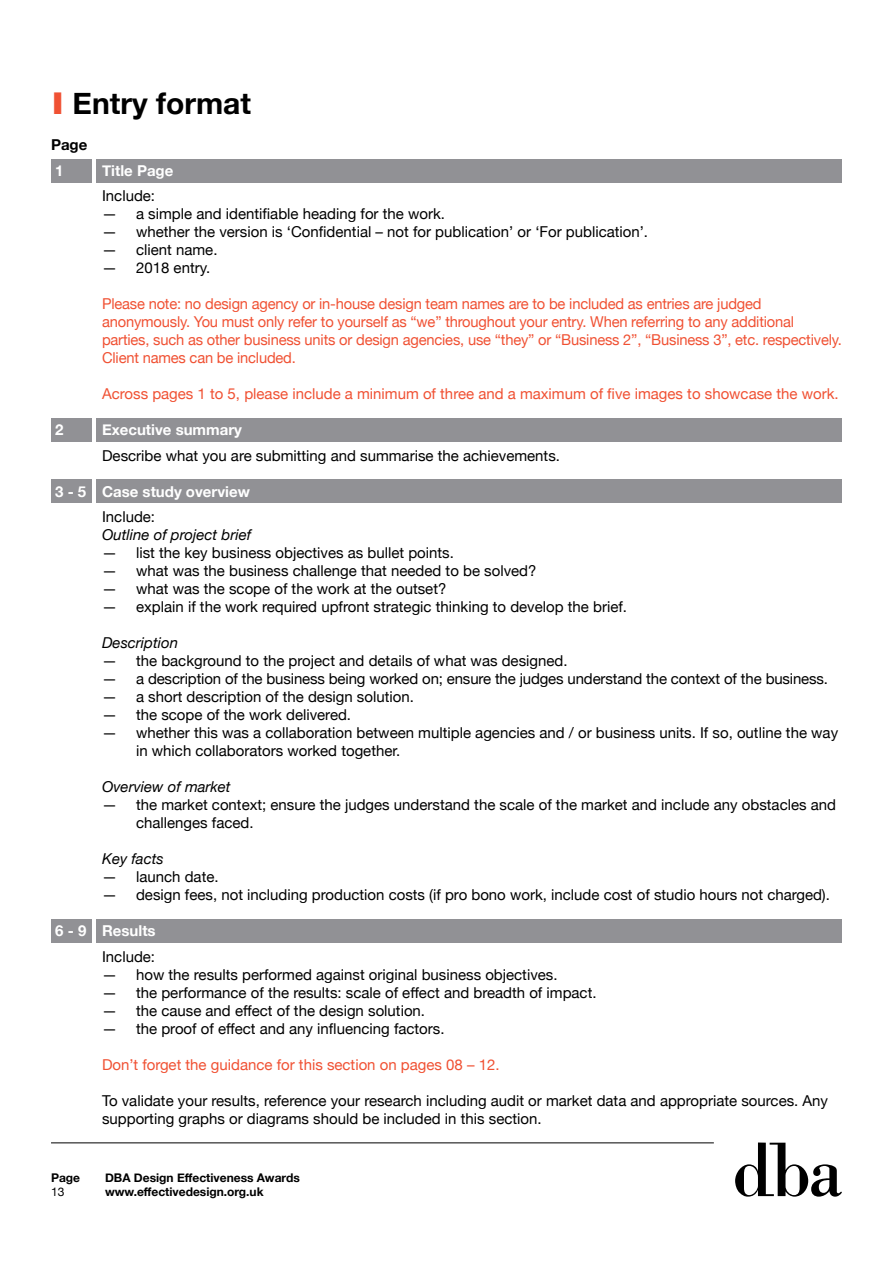
<style>
.page{position:relative;width:893px;height:1263px;background:#fff}
.page>*{position:absolute;margin:0;border:0;box-sizing:border-box;transform-origin:0 0}
.t1{font:700 30px "Helvetica Neue";color:#000}
.t2{font:15px/18px "Helvetica Neue";color:#000}
.t3{font:15px/18px "Helvetica Neue";letter-spacing:-.01em;color:#f05133}
.t4{font:700 15px "Helvetica Neue";color:#fff}
.t5{font:italic 15px "Helvetica Neue";color:#000}
.t6{font:700 15px "Helvetica Neue";color:#000}
.t7{font:700 12px "Helvetica Neue";color:#000}
.t8{font:12px "Helvetica Neue";color:#000}
.s1{color:#f05133}
</style>
<div class="page">
<hr style="left:51px;top:1142px;width:663px;height:1px;background:#000">
<svg style="left:735px;top:1142px;width:107px;height:54px"></svg>
<div style="left:51px;top:919px;width:40px;height:24px;background:#919195"></div>
<div style="left:96px;top:919px;width:746px;height:24px;background:#919195"></div>
<div style="left:51px;top:480px;width:40px;height:23px;background:#919195"></div>
<div style="left:96px;top:480px;width:746px;height:23px;background:#919195"></div>
<div style="left:51px;top:419px;width:40px;height:23px;background:#919195"></div>
<div style="left:96px;top:419px;width:746px;height:23px;background:#919195"></div>
<div style="left:51px;top:159px;width:40px;height:23px;background:#919195"></div>
<div style="left:96px;top:159px;width:746px;height:23px;background:#919195"></div>
<h1 class="t1" style="left:51px;top:85px;width:201px"><span class="s1">I</span> Entry format</h1>
<p class="t6" style="left:51px;top:136px;width:38px">Page</p>
<p class="t4" style="left:55px;top:161px;width:10px">1</p>
<p class="t4" style="left:102px;top:161px;width:73px">Title Page</p>
<p class="t2" style="left:102px;top:187px;width:55px">Include:</p>
<p class="t2" style="left:102px;top:205px;width:344px">— a simple and identifiable heading for the work.</p>
<p class="t2" style="left:102px;top:223px;width:548px">— whether the version is ‘Confidential – not for publication’ or ‘For publication’.</p>
<p class="t2" style="left:102px;top:241px;width:117px">— client name.</p>
<p class="t2" style="left:102px;top:259px;width:110px">— 2018 entry.</p>
<p class="t3" style="left:102px;top:295px;width:741px">Please note: no design agency or in-house design team names are to be included as entries are judged anonymously. You must only refer to yourself as “we” throughout your entry. When referring to any additional parties, such as other business units or design agencies, use “they” or “Business 2”, “Business 3”, etc. respectively.<br>Client names can be included.</p>
<p class="t3" style="left:102px;top:385px;width:738px">Across pages 1 to 5, please include a minimum of three and a maximum of five images to showcase the work.</p>
<p class="t4" style="left:55px;top:421px;width:10px">2</p>
<p class="t4" style="left:102px;top:421px;width:141px">Executive summary</p>
<p class="t2" style="left:102px;top:446px;width:459px">Describe what you are submitting and summarise the achievements.</p>
<p class="t4" style="left:55px;top:482px;width:196px">3 - 5 Case study overview</p>
<p class="t2" style="left:102px;top:508px;width:55px">Include:</p>
<p class="t5" style="left:102px;top:526px;width:151px">Outline of project brief</p>
<p class="t2" style="left:102px;top:544px;width:353px">— list the key business objectives as bullet points.</p>
<p class="t2" style="left:102px;top:562px;width:436px">— what was the business challenge that needed to be solved?</p>
<p class="t2" style="left:102px;top:580px;width:346px">— what was the scope of the work at the outset?</p>
<p class="t2" style="left:102px;top:598px;width:526px">— explain if the work required upfront strategic thinking to develop the brief.</p>
<p class="t5" style="left:102px;top:634px;width:78px">Description</p>
<p class="t2" style="left:102px;top:652px;width:467px">— the background to the project and details of what was designed.</p>
<p class="t2" style="left:102px;top:670px;width:727px">— a description of the business being worked on; ensure the judges understand the context of the business.</p>
<p class="t2" style="left:102px;top:688px;width:313px">— a short description of the design solution.</p>
<p class="t2" style="left:102px;top:706px;width:251px">— the scope of the work delivered.</p>
<p class="t2" style="left:136px;top:724px;width:704px;text-indent:-34px">— whether this was a collaboration between multiple agencies and / or business units. If so, outline the way in which collaborators worked together.</p>
<p class="t5" style="left:102px;top:778px;width:130px">Overview of market</p>
<p class="t2" style="left:136px;top:796px;width:701px;text-indent:-34px">— the market context; ensure the judges understand the scale of the market and include any obstacles and challenges faced.</p>
<p class="t5" style="left:102px;top:850px;width:63px">Key facts</p>
<p class="t2" style="left:102px;top:868px;width:118px">— launch date.</p>
<p class="t2" style="left:102px;top:886px;width:729px">— design fees, not including production costs (if pro bono work, include cost of studio hours not charged).</p>
<p class="t4" style="left:55px;top:922px;width:102px">6 - 9 Results</p>
<p class="t2" style="left:102px;top:947px;width:55px">Include:</p>
<p class="t2" style="left:102px;top:965px;width:457px">— how the results performed against original business objectives.</p>
<p class="t2" style="left:102px;top:983px;width:496px">— the performance of the results: scale of effect and breadth of impact.</p>
<p class="t2" style="left:102px;top:1001px;width:325px">— the cause and effect of the design solution.</p>
<p class="t2" style="left:102px;top:1019px;width:344px">— the proof of effect and any influencing factors.</p>
<p class="t3" style="left:102px;top:1055px;width:399px">Don’t forget the guidance for this section on pages 08 – 12.</p>
<p class="t2" style="left:102px;top:1091px;width:728px">To validate your results, reference your research including audit or market data and appropriate sources. Any supporting graphs or diagrams should be included in this section.</p>
<p class="t7" style="left:51px;top:1170px;width:31px">Page</p>
<p class="t7" style="left:105px;top:1170px;width:196px">DBA Design Effectiveness Awards</p>
<p class="t8" style="left:51px;top:1185px;width:15px">13</p>
<p class="t7" style="left:105px;top:1184px;width:160px">www.effectivedesign.org.uk</p>
</div>
